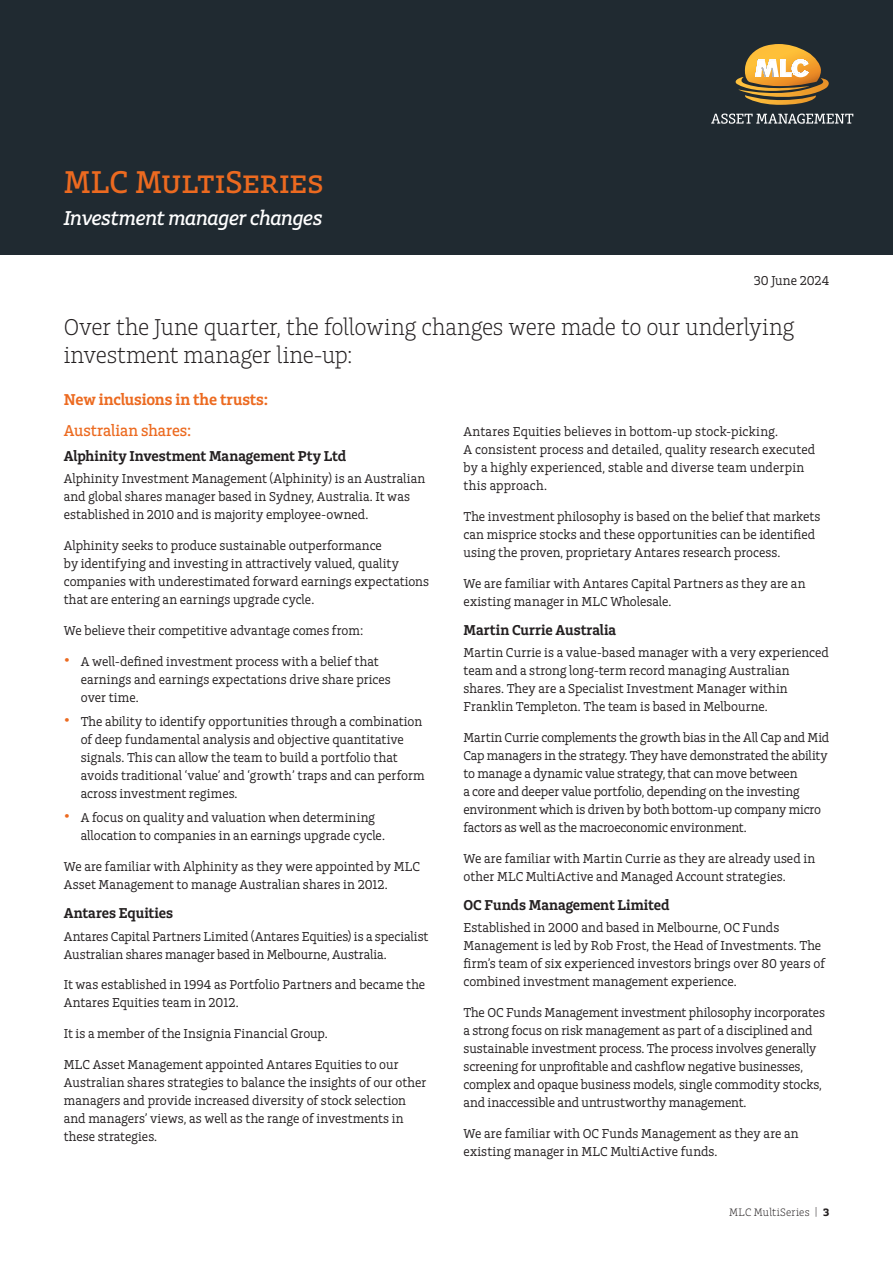
<style>
.page{position:relative;width:893px;height:1263px;background:#fff}
.page>*{position:absolute;margin:0;border:0;box-sizing:border-box;transform-origin:0 0}
._00_Main_Header{font:33px "Charlie Std Med";color:#ec6a20}
._06_Intro_Para{font:300 24px/28.5px "Charlie Std";letter-spacing:-.01em;color:#231f20}
.A4_Title_Sub_Heading{font:21px "Charlie Std Med Ita";letter-spacing:-.015em;color:#fff}
._01_Subhead_1{font:16.5px "Charlie Std Sm Bld";letter-spacing:-.005em;color:#ec6a20}
._02_Subhead_2{font:16.5px "Charlie Std Med";letter-spacing:.005em;color:#ec6a20}
._03_Subhead_3{font:15px "Charlie Std Sm Bld";color:#231f20}
._07_Body_Text{font:13.5px/18px "Charlie Std";color:#231f20}
.t1{font:300 11.25px "Charlie Std";letter-spacing:.02em;color:#231f20}
.s1{font-size:18px;color:#ec6a20}
.s2{font-family:"Charlie Std Bld";font-weight:400}
</style>
<div class="page">
<div style="left:0;top:0;width:893px;height:255px;background:#202a31"></div>
<svg style="left:735px;top:44px;width:94px;height:61px"></svg>
<svg style="left:711px;top:114px;width:142px;height:10px"></svg>
<p class="_00_Main_Header" style="left:64px;top:162px;width:261px">MLC MultiSeries</p>
<p class="A4_Title_Sub_Heading" style="left:64px;top:206px;width:260px">Investment manager changes</p>
<p class="_07_Body_Text" style="left:754px;top:271px;width:77px">30 June 2024</p>
<p class="_06_Intro_Para" style="left:64px;top:312px;width:732px">Over the June quarter, the following changes were made to our underlying investment manager line-up:</p>
<h1 class="_01_Subhead_1" style="left:64px;top:389px;width:206px">New inclusions in the trusts:</h1>
<h2 class="_02_Subhead_2" style="left:64px;top:420px;width:129px">Australian shares:</h2>
<h3 class="_03_Subhead_3" style="left:64px;top:446px;width:284px">Alphinity Investment Management Pty Ltd</h3>
<p class="_07_Body_Text" style="left:64px;top:470px;width:363px">Alphinity Investment Management (Alphinity) is an Australian and global shares manager based in Sydney, Australia. It was established in 2010 and is majority employee-owned.</p>
<p class="_07_Body_Text" style="left:64px;top:536px;width:367px">Alphinity seeks to produce sustainable outperformance<br>by identifying and investing in attractively valued, quality companies with underestimated forward earnings expectations that are entering an earnings upgrade cycle.</p>
<p class="_07_Body_Text" style="left:64px;top:621px;width:301px">We believe their competitive advantage comes from:</p>
<p class="_07_Body_Text" style="left:81px;top:652px;width:312px;text-indent:-17px"><span class="s1">•</span> A well-defined investment process with a belief that earnings and earnings expectations drive share prices over time.</p>
<p class="_07_Body_Text" style="left:81px;top:712px;width:345px;text-indent:-17px"><span class="s1">•</span> The ability to identify opportunities through a combination of deep fundamental analysis and objective quantitative signals. This can allow the team to build a portfolio that avoids traditional ‘value’ and ‘growth’ traps and can perform across investment regimes.</p>
<p class="_07_Body_Text" style="left:81px;top:809px;width:306px;text-indent:-17px"><span class="s1">•</span> A focus on quality and valuation when determining allocation to companies in an earnings upgrade cycle.</p>
<p class="_07_Body_Text" style="left:64px;top:857px;width:358px">We are familiar with Alphinity as they were appointed by MLC<br>Asset Management to manage Australian shares in 2012.</p>
<h3 class="_03_Subhead_3" style="left:64px;top:904px;width:111px">Antares Equities</h3>
<p class="_07_Body_Text" style="left:64px;top:927px;width:366px">Antares Capital Partners Limited (Antares Equities) is a specialist<br>Australian shares manager based in Melbourne, Australia.</p>
<p class="_07_Body_Text" style="left:64px;top:976px;width:363px">It was established in 1994 as Portfolio Partners and became the<br>Antares Equities team in 2012.</p>
<p class="_07_Body_Text" style="left:64px;top:1024px;width:265px">It is a member of the Insignia Financial Group.</p>
<p class="_07_Body_Text" style="left:64px;top:1055px;width:364px">MLC Asset Management appointed Antares Equities to our Australian shares strategies to balance the insights of our other managers and provide increased diversity of stock selection and managers’ views, as well as the range of investments in these strategies.</p>
<p class="_07_Body_Text" style="left:463px;top:422px;width:353px">Antares Equities believes in bottom-up stock-picking.<br>A consistent process and detailed, quality research executed by a highly experienced, stable and diverse team underpin this approach.</p>
<p class="_07_Body_Text" style="left:463px;top:507px;width:358px">The investment philosophy is based on the belief that markets can misprice stocks and these opportunities can be identified using the proven, proprietary Antares research process.</p>
<p class="_07_Body_Text" style="left:463px;top:574px;width:343px">We are familiar with Antares Capital Partners as they are an existing manager in MLC Wholesale.</p>
<h3 class="_03_Subhead_3" style="left:463px;top:620px;width:154px">Martin Currie Australia</h3>
<p class="_07_Body_Text" style="left:463px;top:643px;width:367px">Martin Currie is a value-based manager with a very experienced team and a strong long-term record managing Australian shares. They are a Specialist Investment Manager within Franklin Templeton. The team is based in Melbourne.</p>
<p class="_07_Body_Text" style="left:463px;top:728px;width:367px">Martin Currie complements the growth bias in the All Cap and Mid Cap managers in the strategy. They have demonstrated the ability to manage a dynamic value strategy, that can move between<br>a core and deeper value portfolio, depending on the investing environment which is driven by both bottom-up company micro factors as well as the macroeconomic environment.</p>
<p class="_07_Body_Text" style="left:463px;top:849px;width:353px">We are familiar with Martin Currie as they are already used in other MLC MultiActive and Managed Account strategies.</p>
<h3 class="_03_Subhead_3" style="left:463px;top:895px;width:208px">OC Funds Management Limited</h3>
<p class="_07_Body_Text" style="left:463px;top:918px;width:363px">Established in 2000 and based in Melbourne, OC Funds Management is led by Rob Frost, the Head of Investments. The firm’s team of six experienced investors brings over 80 years of combined investment management experience.</p>
<p class="_07_Body_Text" style="left:463px;top:1003px;width:363px">The OC Funds Management investment philosophy incorporates a strong focus on risk management as part of a disciplined and sustainable investment process. The process involves generally screening for unprofitable and cashflow negative businesses, complex and opaque business models, single commodity stocks, and inaccessible and untrustworthy management.</p>
<p class="_07_Body_Text" style="left:463px;top:1124px;width:337px">We are familiar with OC Funds Management as they are an existing manager in MLC MultiActive funds.</p>
<p class="t1" style="left:729px;top:1205px;width:102px">MLC MultiSeries | <span class="s2">3</span></p>
</div>
